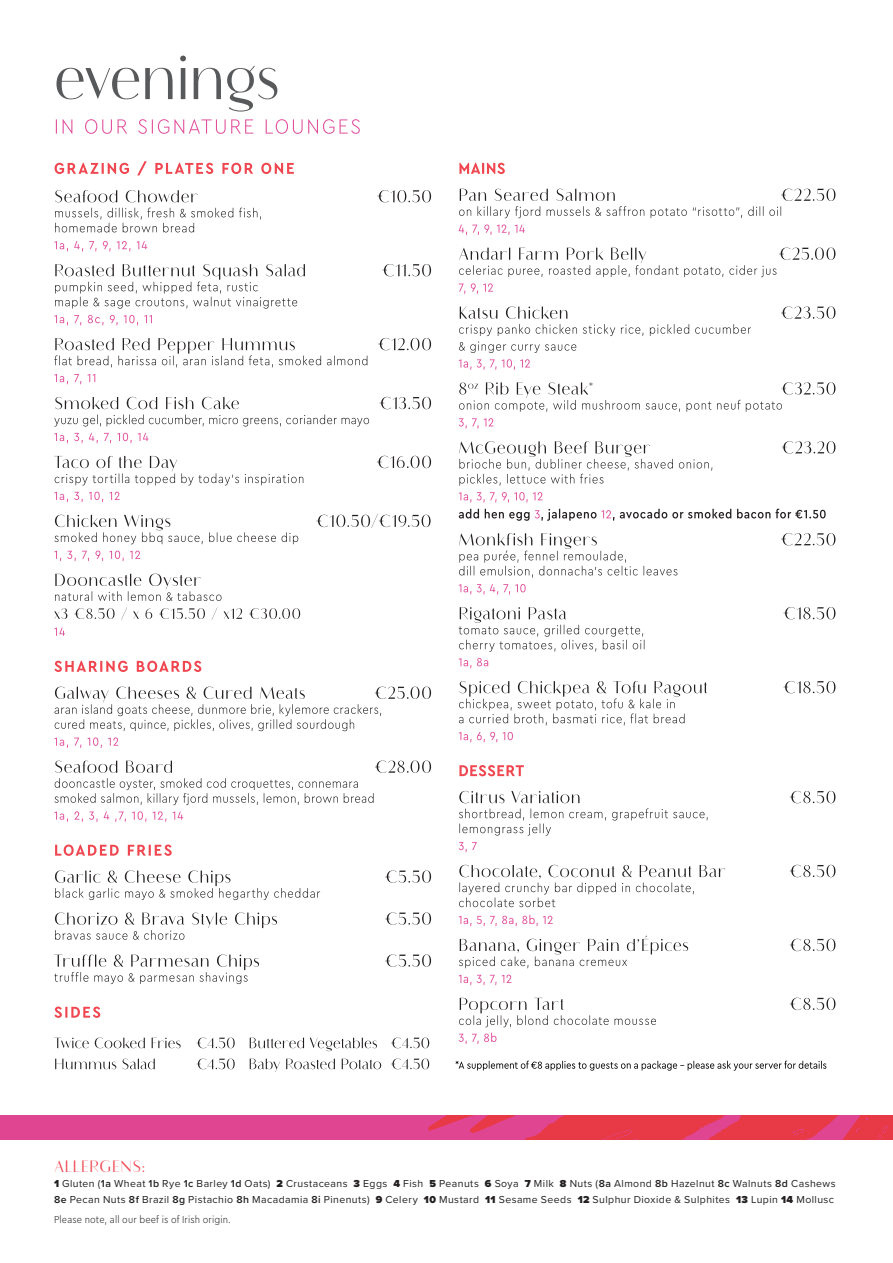
<style>
.page{position:relative;width:893px;height:1263px;background:#fff}
.page>*{position:absolute;margin:0;border:0;box-sizing:border-box;transform-origin:0 0}
.t1{font:16.5px "Flatline Sans";letter-spacing:.045em;color:#ef4650}
.t2{font:10.5px/16.5px "Proxima Nova";letter-spacing:.04em;color:#231f20}
.t3{font:300 10.5px "Cera Compact Pro";letter-spacing:.015em;color:#231f20}
.s1{font-weight:900}
.s2{font-weight:600}
</style>
<div class="page">
<svg style="left:56px;top:119px;width:304px;height:15px"></svg>
<svg style="left:56px;top:56px;width:221px;height:56px"></svg>
<svg style="left:459px;top:998px;width:376px;height:46px"></svg>
<svg style="left:459px;top:975px;width:52px;height:10px"></svg>
<svg style="left:459px;top:935px;width:376px;height:33px"></svg>
<svg style="left:459px;top:915px;width:94px;height:11px"></svg>
<svg style="left:459px;top:865px;width:376px;height:42px"></svg>
<svg style="left:459px;top:842px;width:18px;height:10px"></svg>
<svg style="left:459px;top:791px;width:376px;height:44px"></svg>
<svg style="left:459px;top:765px;width:65px;height:11px"></svg>
<svg style="left:459px;top:732px;width:54px;height:10px"></svg>
<svg style="left:459px;top:681px;width:376px;height:44px"></svg>
<svg style="left:459px;top:658px;width:29px;height:10px"></svg>
<svg style="left:459px;top:607px;width:376px;height:45px"></svg>
<svg style="left:459px;top:584px;width:67px;height:10px"></svg>
<svg style="left:459px;top:533px;width:376px;height:45px"></svg>
<svg style="left:459px;top:509px;width:367px;height:12px"></svg>
<svg style="left:459px;top:492px;width:84px;height:11px"></svg>
<svg style="left:459px;top:441px;width:376px;height:45px"></svg>
<svg style="left:459px;top:418px;width:34px;height:11px"></svg>
<svg style="left:459px;top:382px;width:376px;height:30px"></svg>
<svg style="left:459px;top:359px;width:71px;height:11px"></svg>
<svg style="left:459px;top:306px;width:376px;height:47px"></svg>
<svg style="left:459px;top:283px;width:34px;height:11px"></svg>
<svg style="left:459px;top:247px;width:376px;height:30px"></svg>
<svg style="left:459px;top:224px;width:66px;height:11px"></svg>
<svg style="left:459px;top:189px;width:376px;height:29px"></svg>
<svg style="left:459px;top:163px;width:46px;height:11px"></svg>
<div style="left:0;top:1115px;width:893px;height:25px;background:#e04592"></div>
<svg style="left:428px;top:1115px;width:465px;height:25px"></svg>
<svg style="left:54px;top:1006px;width:46px;height:12px"></svg>
<svg style="left:54px;top:954px;width:377px;height:30px"></svg>
<svg style="left:55px;top:912px;width:376px;height:28px"></svg>
<svg style="left:55px;top:870px;width:376px;height:30px"></svg>
<svg style="left:55px;top:844px;width:117px;height:12px"></svg>
<svg style="left:54px;top:811px;width:129px;height:11px"></svg>
<svg style="left:54px;top:760px;width:377px;height:45px"></svg>
<svg style="left:54px;top:737px;width:64px;height:11px"></svg>
<svg style="left:55px;top:686px;width:376px;height:45px"></svg>
<svg style="left:54px;top:661px;width:147px;height:11px"></svg>
<svg style="left:54px;top:628px;width:11px;height:8px"></svg>
<svg style="left:54px;top:607px;width:246px;height:13px"></svg>
<svg style="left:55px;top:574px;width:167px;height:27px"></svg>
<svg style="left:54px;top:551px;width:86px;height:10px"></svg>
<svg style="left:54px;top:514px;width:377px;height:30px"></svg>
<svg style="left:54px;top:492px;width:66px;height:10px"></svg>
<svg style="left:54px;top:456px;width:377px;height:29px"></svg>
<svg style="left:54px;top:433px;width:94px;height:10px"></svg>
<svg style="left:54px;top:397px;width:377px;height:29px"></svg>
<svg style="left:54px;top:374px;width:41px;height:10px"></svg>
<svg style="left:54px;top:338px;width:377px;height:29px"></svg>
<svg style="left:54px;top:315px;width:98px;height:10px"></svg>
<svg style="left:55px;top:264px;width:376px;height:45px"></svg>
<svg style="left:54px;top:241px;width:93px;height:10px"></svg>
<svg style="left:55px;top:208px;width:206px;height:24px"></svg>
<svg style="left:55px;top:190px;width:376px;height:12px"></svg>
<svg style="left:55px;top:161px;width:239px;height:14px"></svg>
<svg style="left:250px;top:1058px;width:179px;height:14px"></svg>
<svg style="left:250px;top:1037px;width:179px;height:14px"></svg>
<svg style="left:55px;top:1058px;width:180px;height:11px"></svg>
<svg style="left:54px;top:1037px;width:181px;height:11px"></svg>
<svg style="left:455px;top:1061px;width:371px;height:10px"></svg>
<h1 class="t1" style="left:54px;top:1156px;width:92px">ALLERGENS:</h1>
<p class="t2" style="left:54px;top:1174px;width:783px"><span class="s1">1</span> Gluten (<span class="s2">1a</span> Wheat <span class="s2">1b</span> Rye <span class="s2">1c</span> Barley <span class="s2">1d</span> Oats) <span class="s1">2</span> Crustaceans <span class="s1">3</span> Eggs <span class="s1">4</span> Fish <span class="s1">5</span> Peanuts <span class="s1">6</span> Soya <span class="s1">7</span> Milk <span class="s1">8</span> Nuts (<span class="s2">8a</span> Almond <span class="s2">8b</span> Hazelnut <span class="s2">8c</span> Walnuts <span class="s2">8d</span> Cashews<br><span class="s2">8e</span> Pecan Nuts <span class="s2">8f</span> Brazil <span class="s2">8g</span> Pistachio <span class="s2">8h</span> Macadamia <span class="s2">8i</span> Pinenuts) <span class="s1">9</span> Celery <span class="s1">10</span> Mustard <span class="s1">11</span> Sesame Seeds <span class="s1">12</span> Sulphur Dioxide &amp; Sulphites <span class="s1">13</span> Lupin <span class="s1">14</span> Mollusc</p>
<p class="t3" style="left:54px;top:1212px;width:178px">Please note, all our beef is of Irish origin.</p>
</div>
